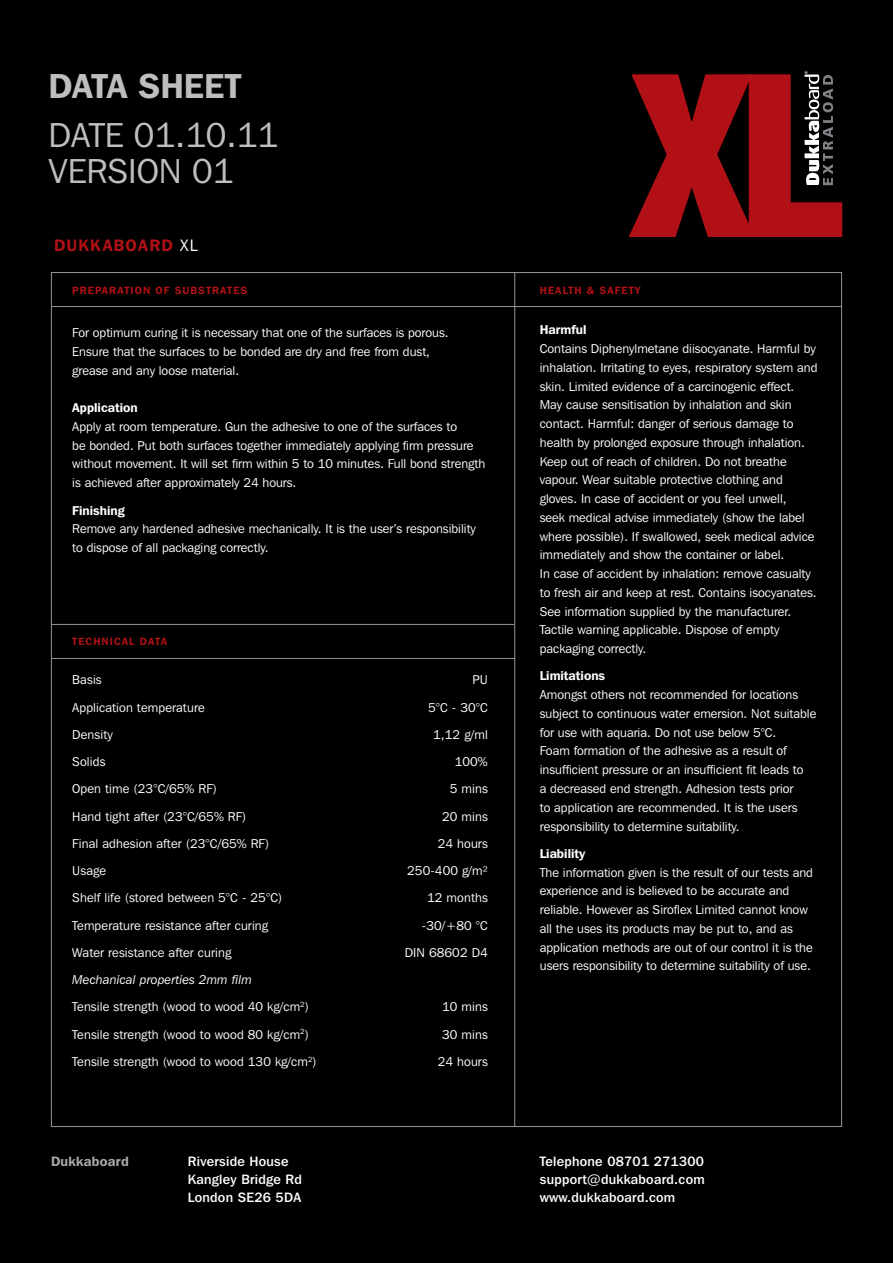
<style>
.page{position:relative;width:893px;height:1263px;background:#000}
.page>*{position:absolute;margin:0;border:0;box-sizing:border-box;transform-origin:0 0}
.t1{font:34.5px/36px "Franklin Gothic IT Cby BT";color:#bcbec0}
.t2{font:600 34.5px "Franklin Gothic IT Cby BT";color:#bcbec0}
.t3{font:600 16.5px "Franklin Gothic IT Cby BT";letter-spacing:.075em;color:#b11116}
.t4{font:500 13.5px/18px "Franklin Gothic IT Cby BT";letter-spacing:.02em;color:#fff}
.t5{font:600 13.5px "Franklin Gothic IT Cby BT";letter-spacing:.02em;color:#a7a9ac}
.t6{font:12.75px/18.8px "Franklin Gothic IT Cby BT";color:#fff}
.t7{font:600 12.75px "Franklin Gothic IT Cby BT";color:#fff}
.t8{font:600 10.5px "Franklin Gothic IT Cby BT";letter-spacing:.1em;color:#b11116}
.s1{font-weight:400;color:#fff}
.s2{font-style:italic}
</style>
<div class="page">
<hr style="left:514px;top:272px;width:1px;height:855px;background:#939598">
<hr style="left:51px;top:306px;width:791px;height:1px;background:#939598">
<hr style="left:51px;top:658px;width:464px;height:1px;background:#939598">
<hr style="left:51px;top:624px;width:463px;height:1px;background:#939598">
<svg style="left:629px;top:71px;width:213px;height:166px"></svg>
<h1 class="t2" style="left:48px;top:64px;width:194px">DATA SHEET</h1>
<h1 class="t1" style="left:48px;top:116px;width:231px">DATE 01.10.11<br>VERSION 01</h1>
<p class="t3" style="left:54px;top:235px;width:145px">DUKKABOARD <span class="s1">XL</span></p>
<p class="t8" style="left:72px;top:283px;width:177px">PREPARATION OF SUBSTRATES</p>
<p class="t8" style="left:540px;top:283px;width:102px">HEALTH &amp; SAFETY</p>
<p class="t6" style="left:72px;top:323px;width:378px">For optimum curing it is necessary that one of the surfaces is porous.<br>Ensure that the surfaces to be bonded are dry and free from dust, grease and any loose material.</p>
<p class="t7" style="left:72px;top:400px;width:67px">Application</p>
<p class="t6" style="left:72px;top:417px;width:414px">Apply at room temperature. Gun the adhesive to one of the surfaces to<br>be bonded. Put both surfaces together immediately applying firm pressure without movement. It will set firm within 5 to 10 minutes. Full bond strength is achieved after approximately 24 hours.</p>
<p class="t7" style="left:72px;top:502px;width:54px">Finishing</p>
<p class="t6" style="left:72px;top:519px;width:405px">Remove any hardened adhesive mechanically. It is the user’s responsibility to dispose of all packaging correctly.</p>
<p class="t7" style="left:540px;top:322px;width:48px">Harmful</p>
<p class="t6" style="left:540px;top:339px;width:279px">Contains Diphenylmetane diisocyanate. Harmful by inhalation. Irritating to eyes, respiratory system and skin. Limited evidence of a carcinogenic effect.<br>May cause sensitisation by inhalation and skin contact. Harmful: danger of serious damage to health by prolonged exposure through inhalation.<br>Keep out of reach of children. Do not breathe vapour. Wear suitable protective clothing and gloves. In case of accident or you feel unwell,<br>seek medical advise immediately (show the label where possible). If swallowed, seek medical advice immediately and show the container or label.<br>In case of accident by inhalation: remove casualty to fresh air and keep at rest. Contains isocyanates.<br>See information supplied by the manufacturer.<br>Tactile warning applicable. Dispose of empty packaging correctly.</p>
<p class="t7" style="left:540px;top:668px;width:67px">Limitations</p>
<p class="t6" style="left:540px;top:685px;width:278px">Amongst others not recommended for locations subject to continuous water emersion. Not suitable for use with aquaria. Do not use below 5°C.<br>Foam formation of the adhesive as a result of insufficient pressure or an insufficient fit leads to<br>a decreased end strength. Adhesion tests prior<br>to application are recommended. It is the users responsibility to determine suitability.</p>
<p class="t7" style="left:540px;top:845px;width:47px">Liability</p>
<p class="t6" style="left:540px;top:862px;width:275px">The information given is the result of our tests and experience and is believed to be accurate and reliable. However as Siroflex Limited cannot know all the uses its products may be put to, and as application methods are out of our control it is the users responsibility to determine suitability of use.</p>
<p class="t8" style="left:72px;top:635px;width:96px">TECHNICAL DATA</p>
<p class="t6" style="left:72px;top:670px;width:31px">Basis</p>
<p class="t6" style="left:472px;top:670px;width:17px">PU</p>
<p class="t6" style="left:72px;top:697px;width:134px">Application temperature</p>
<p class="t6" style="left:428px;top:697px;width:61px">5°C - 30°C</p>
<p class="t6" style="left:72px;top:725px;width:42px">Density</p>
<p class="t6" style="left:433px;top:725px;width:56px">1,12 g/ml</p>
<p class="t6" style="left:72px;top:752px;width:35px">Solids</p>
<p class="t6" style="left:455px;top:752px;width:35px">100%</p>
<p class="t6" style="left:72px;top:779px;width:146px">Open time (23°C/65% RF)</p>
<p class="t6" style="left:450px;top:779px;width:40px">5 mins</p>
<p class="t6" style="left:72px;top:806px;width:176px">Hand tight after (23°C/65% RF)</p>
<p class="t6" style="left:442px;top:806px;width:47px">20 mins</p>
<p class="t6" style="left:72px;top:834px;width:198px">Final adhesion after (23°C/65% RF)</p>
<p class="t6" style="left:438px;top:834px;width:52px">24 hours</p>
<p class="t6" style="left:72px;top:861px;width:35px">Usage</p>
<p class="t6" style="left:407px;top:861px;width:82px">250-400 g/m²</p>
<p class="t6" style="left:72px;top:888px;width:211px">Shelf life (stored between 5°C - 25°C)</p>
<p class="t6" style="left:427px;top:888px;width:62px">12 months</p>
<p class="t6" style="left:72px;top:916px;width:197px">Temperature resistance after curing</p>
<p class="t6" style="left:422px;top:916px;width:67px">-30/+80 °C</p>
<p class="t6" style="left:72px;top:943px;width:161px">Water resistance after curing</p>
<p class="t6" style="left:405px;top:943px;width:85px">DIN 68602 D4</p>
<p class="t6" style="left:72px;top:966px;width:238px;line-height:27.3px"><span class="s2">Mechanical properties 2mm film<br></span>Tensile strength (wood to wood 40 kg/cm<sup>2</sup>)</p>
<p class="t6" style="left:442px;top:997px;width:47px">10 mins</p>
<p class="t6" style="left:72px;top:1024px;width:238px">Tensile strength (wood to wood 80 kg/cm<sup>2</sup>)</p>
<p class="t6" style="left:442px;top:1024px;width:47px">30 mins</p>
<p class="t6" style="left:72px;top:1052px;width:246px">Tensile strength (wood to wood 130 kg/cm<sup>2</sup>)</p>
<p class="t6" style="left:438px;top:1052px;width:52px">24 hours</p>
<p class="t5" style="left:51px;top:1153px;width:79px">Dukkaboard</p>
<p class="t4" style="left:540px;top:1152px;width:166px;text-align:justify">Telephone 08701 271300 support@dukkaboard.com www.dukkaboard.com</p>
<p class="t4" style="left:188px;top:1152px;width:115px">Riverside House<br>Kangley Bridge Rd<br>London SE26 5DA</p>
</div>
